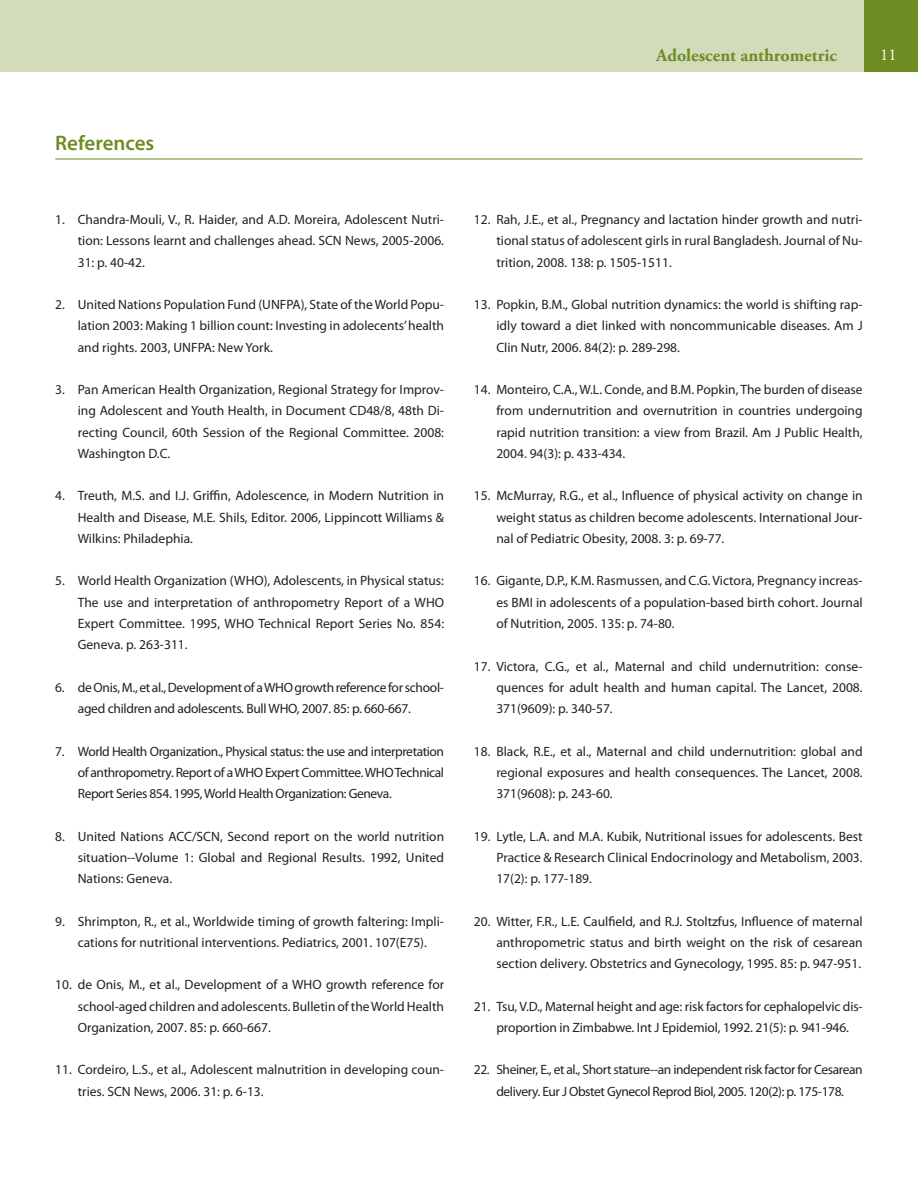
<style>
.page{position:relative;width:918px;height:1188px;background:#fff}
.page>*{position:absolute;margin:0;border:0;box-sizing:border-box;transform-origin:0 0}
.Subtitulo1{font:600 21px "Myriad Pro";color:#6d8d23}
.t1{font:700 18px "Adobe Garamond Pro";color:#6d8d23}
.t2{font:16.5px "Adobe Garamond Pro";color:#fff}
.t3{font:13.5px/21.3px "Myriad Pro";color:#231f20;text-align:justify}
.t4{font:13.5px/21.3px "Myriad Pro";letter-spacing:-.03em;color:#231f20;text-align:center}
.t5{font:13.5px/21.3px "Myriad Pro";letter-spacing:-.02em;color:#231f20}
</style>
<div class="page">
<div style="left:0;top:0;width:918px;height:71px;background:#6d8d23"></div>
<div style="left:0;top:0;width:864px;height:71px;background:#d2dcbb"></div>
<hr style="left:55px;top:159px;width:808px;height:1px;background:#6d8d23">
<p class="Subtitulo1" style="left:55px;top:130px;width:101px">References</p>
<p class="t3" style="left:78px;top:209px;width:368px;text-indent:-22px">1. Chandra-Mouli, V., R. Haider, and A.D. Moreira, Adolescent Nutri&shy;tion: Lessons learnt and challenges ahead. SCN News, 2005-2006.<br>31: p. 40-42.</p>
<p class="t3" style="left:78px;top:294px;width:368px;text-indent:-22px">2. United Nations Population Fund (UNFPA), State of the World Popu&shy;lation 2003: Making 1 billion count: Investing in adolecents’ health and rights. 2003, UNFPA: New York.</p>
<p class="t3" style="left:78px;top:379px;width:368px;text-indent:-22px">3. Pan American Health Organization, Regional Strategy for Improv&shy;ing Adolescent and Youth Health, in Document CD48/8, 48th Di&shy;recting Council, 60th Session of the Regional Committee. 2008:<br>Washington D.C.</p>
<p class="t3" style="left:78px;top:485px;width:368px;text-indent:-22px">4. Treuth, M.S. and I.J. Griffin, Adolescence, in Modern Nutrition in Health and Disease, M.E. Shils, Editor. 2006, Lippincott Williams &amp; Wilkins: Philadephia.</p>
<p class="t3" style="left:78px;top:570px;width:368px;text-indent:-22px">5. World Health Organization (WHO), Adolescents, in Physical status:<br>The use and interpretation of anthropometry Report of a WHO Expert Committee. 1995, WHO Technical Report Series No. 854:<br>Geneva. p. 263-311.</p>
<p class="t5" style="left:78px;top:676px;width:368px;text-indent:-22px">6. de Onis, M., et al., Development of a WHO growth reference for school&shy;aged children and adolescents. Bull WHO, 2007. 85: p. 660-667.</p>
<p class="t3" style="left:78px;top:740px;width:368px;text-indent:-22px">7. World Health Organization., Physical status: the use and interpretation of anthropometry. Report of a WHO Expert Committee. WHO Technical Report Series 854. 1995, World Health Organization: Geneva.</p>
<p class="t3" style="left:78px;top:825px;width:368px;text-indent:-22px">8. United Nations ACC/SCN, Second report on the world nutrition situation--Volume 1: Global and Regional Results. 1992, United Nations: Geneva.</p>
<p class="t3" style="left:55px;top:910px;width:390px;text-align:center">9. Shrimpton, R., et al., Worldwide timing of growth faltering: Impli&shy;cations for nutritional interventions. Pediatrics, 2001. 107(E75).</p>
<p class="t3" style="left:78px;top:974px;width:368px;text-indent:-22px">10. de Onis, M., et al., Development of a WHO growth reference for school-aged children and adolescents. Bulletin of the World Health Organization, 2007. 85: p. 660-667.</p>
<p class="t3" style="left:78px;top:1059px;width:368px;text-indent:-22px">11. Cordeiro, L.S., et al., Adolescent malnutrition in developing coun&shy;tries. SCN News, 2006. 31: p. 6-13.</p>
<h2 class="t1" style="left:656px;top:45px;width:182px">Adolescent anthrometric</h2>
<p class="t2" style="left:880px;top:45px;width:18px">11</p>
<p class="t3" style="left:496px;top:209px;width:368px;text-indent:-22px">12. Rah, J.E., et al., Pregnancy and lactation hinder growth and nutri&shy;tional status of adolescent girls in rural Bangladesh. Journal of Nu&shy;trition, 2008. 138: p. 1505-1511.</p>
<p class="t3" style="left:496px;top:294px;width:368px;text-indent:-22px">13. Popkin, B.M., Global nutrition dynamics: the world is shifting rap&shy;idly toward a diet linked with noncommunicable diseases. Am J Clin Nutr, 2006. 84(2): p. 289-298.</p>
<p class="t3" style="left:496px;top:379px;width:368px;text-indent:-22px">14. Monteiro, C.A., W.L. Conde, and B.M. Popkin, The burden of disease from undernutrition and overnutrition in countries undergoing rapid nutrition transition: a view from Brazil. Am J Public Health, 2004. 94(3): p. 433-434.</p>
<p class="t3" style="left:496px;top:485px;width:368px;text-indent:-22px">15. McMurray, R.G., et al., Influence of physical activity on change in weight status as children become adolescents. International Jour&shy;nal of Pediatric Obesity, 2008. 3: p. 69-77.</p>
<p class="t3" style="left:496px;top:570px;width:368px;text-indent:-22px">16. Gigante, D.P., K.M. Rasmussen, and C.G. Victora, Pregnancy increas&shy;es BMI in adolescents of a population-based birth cohort. Journal of Nutrition, 2005. 135: p. 74-80.</p>
<p class="t3" style="left:496px;top:655px;width:368px;text-indent:-22px">17. Victora, C.G., et al., Maternal and child undernutrition: conse&shy;quences for adult health and human capital. The Lancet, 2008.<br>371(9609): p. 340-57.</p>
<p class="t3" style="left:496px;top:740px;width:368px;text-indent:-22px">18. Black, R.E., et al., Maternal and child undernutrition: global and regional exposures and health consequences. The Lancet, 2008.<br>371(9608): p. 243-60.</p>
<p class="t3" style="left:496px;top:825px;width:368px;text-indent:-22px">19. Lytle, L.A. and M.A. Kubik, Nutritional issues for adolescents. Best Practice &amp; Research Clinical Endocrinology and Metabolism, 2003.<br>17(2): p. 177-189.</p>
<p class="t3" style="left:496px;top:910px;width:368px;text-indent:-22px">20. Witter, F.R., L.E. Caulfield, and R.J. Stoltzfus, Influence of maternal anthropometric status and birth weight on the risk of cesarean section delivery. Obstetrics and Gynecology, 1995. 85: p. 947-951.</p>
<p class="t3" style="left:496px;top:995px;width:368px;text-indent:-22px">21. Tsu, V.D., Maternal height and age: risk factors for cephalopelvic dis&shy;proportion in Zimbabwe. Int J Epidemiol, 1992. 21(5): p. 941-946.</p>
<p class="t4" style="left:474px;top:1059px;width:390px">22. Sheiner, E., et al., Short stature--an independent risk factor for Cesarean delivery. Eur J Obstet Gynecol Reprod Biol, 2005. 120(2): p. 175-178.</p>
</div>
